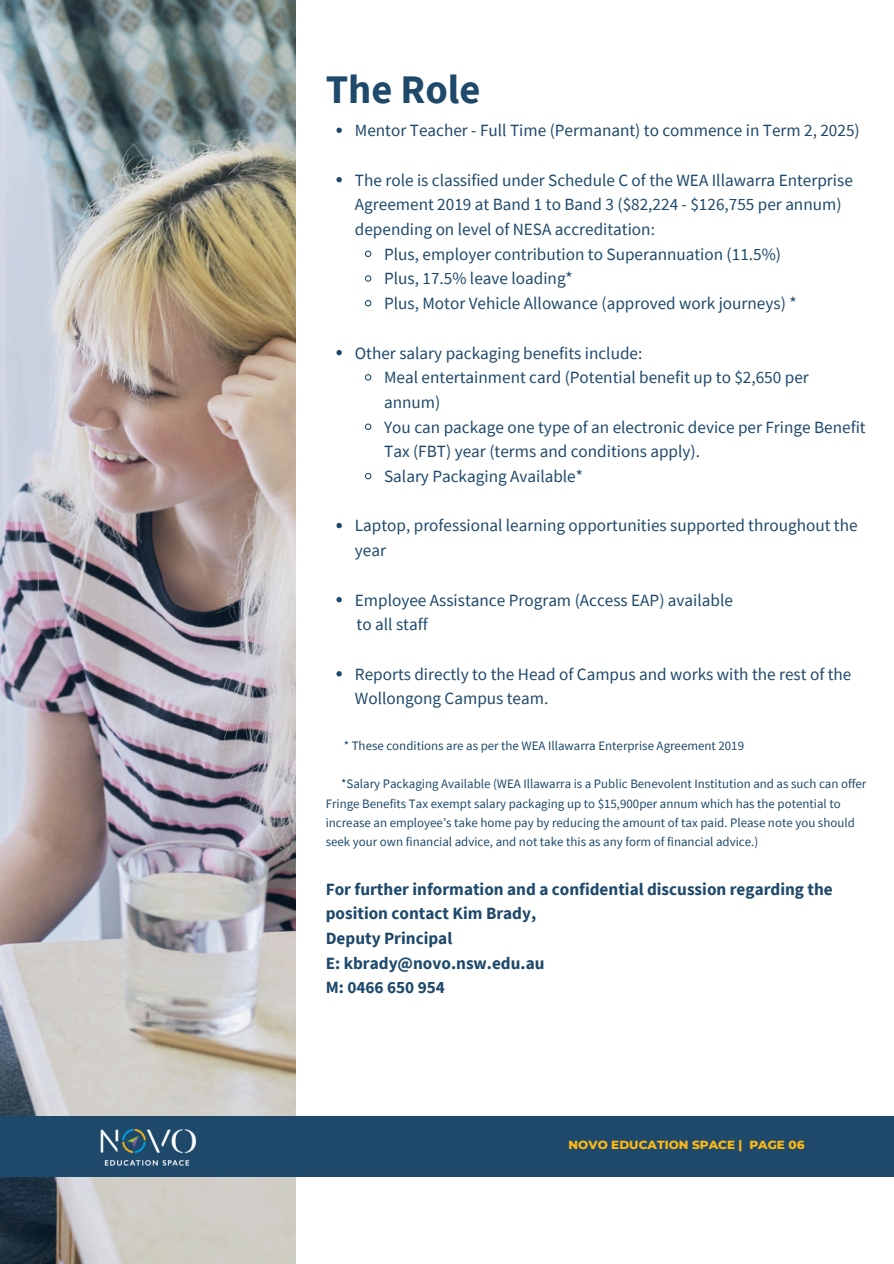
<style>
.page{position:relative;width:894px;height:1264px;background:#fff}
.page>*{position:absolute;margin:0;border:0;box-sizing:border-box;transform-origin:0 0}
.t1{font:700 40.5px "Source Sans Pro";color:#1e496b}
.t2{font:17.1px/24.8px "Source Sans Pro";color:#1e496b}
.t3{font:700 17.1px/24.8px "Source Sans Pro";color:#1e496b}
.t4{font:12.9px/19.4px "Source Sans Pro";color:#1e496b}
.t5{font:800 12px "Montserrat";color:#fdb813}
</style>
<div class="page">
<img style="left:0;top:0;width:295px;height:1263px">
<div style="left:0;top:1116px;width:893px;height:60px;background:#1e496b"></div>
<svg style="left:336px;top:128px;width:6px;height:5px"></svg>
<svg style="left:336px;top:177px;width:6px;height:5px"></svg>
<svg style="left:364px;top:250px;width:8px;height:7px"></svg>
<svg style="left:364px;top:275px;width:8px;height:7px"></svg>
<svg style="left:364px;top:300px;width:8px;height:7px"></svg>
<svg style="left:336px;top:350px;width:6px;height:5px"></svg>
<svg style="left:364px;top:374px;width:8px;height:7px"></svg>
<svg style="left:364px;top:423px;width:8px;height:7px"></svg>
<svg style="left:364px;top:473px;width:8px;height:7px"></svg>
<svg style="left:336px;top:523px;width:6px;height:5px"></svg>
<svg style="left:336px;top:597px;width:6px;height:5px"></svg>
<svg style="left:336px;top:671px;width:6px;height:5px"></svg>
<img style="left:100px;top:1128px;width:97px;height:38px">
<h1 class="t1" style="left:325px;top:63px;width:156px">The Role</h1>
<p class="t2" style="left:355px;top:118px;width:506px">Mentor Teacher - Full Time (Permanant) to commence in Term 2, 2025)</p>
<p class="t2" style="left:355px;top:167px;width:499px">The role is classified under Schedule C of the WEA Illawarra Enterprise<br>Agreement 2019 at Band 1 to Band 3 ($82,224 - $126,755 per annum) depending on level of NESA accreditation:</p>
<p class="t2" style="left:384px;top:241px;width:398px">Plus, employer contribution to Superannuation (11.5%)</p>
<p class="t2" style="left:384px;top:266px;width:190px">Plus, 17.5% leave loading*</p>
<p class="t2" style="left:384px;top:291px;width:414px">Plus, Motor Vehicle Allowance (approved work journeys) *</p>
<p class="t2" style="left:355px;top:340px;width:289px">Other salary packaging benefits include:</p>
<p class="t2" style="left:384px;top:365px;width:426px">Meal entertainment card (Potential benefit up to $2,650 per annum)</p>
<p class="t2" style="left:384px;top:414px;width:483px">You can package one type of an electronic device per Fringe Benefit<br>Tax (FBT) year (terms and conditions apply).</p>
<p class="t2" style="left:384px;top:463px;width:200px">Salary Packaging Available*</p>
<p class="t2" style="left:355px;top:513px;width:504px">Laptop, professional learning opportunities supported throughout the year</p>
<p class="t2" style="left:355px;top:587px;width:379px">Employee Assistance Program (Access EAP) available</p>
<h3 class="t2" style="left:356px;top:612px;width:73px">to all staff</h3>
<p class="t2" style="left:355px;top:661px;width:498px">Reports directly to the Head of Campus and works with the rest of the<br>Wollongong Campus team.</p>
<p class="t4" style="left:343px;top:735px;width:402px">* These conditions are as per the WEA Illawarra Enterprise Agreement 2019</p>
<p class="t4" style="left:325px;top:774px;width:542px;text-indent:15px">*Salary Packaging Available (WEA Illawarra is a Public Benevolent Institution and as such can offer Fringe Benefits Tax exempt salary packaging up to $15,900per annum which has the potential to increase an employee’s take home pay by reducing the amount of tax paid. Please note you should seek your own financial advice, and not take this as any form of financial advice.)</p>
<h2 class="t3" style="left:325px;top:876px;width:508px">For further information and a confidential discussion regarding the position contact Kim Brady,<br>Deputy Principal<br>E: kbrady@novo.nsw.edu.au<br>M: 0466 650 954</h2>
<p class="t5" style="left:568px;top:1137px;width:237px">NOVO EDUCATION SPACE | PAGE 06</p>
</div>
